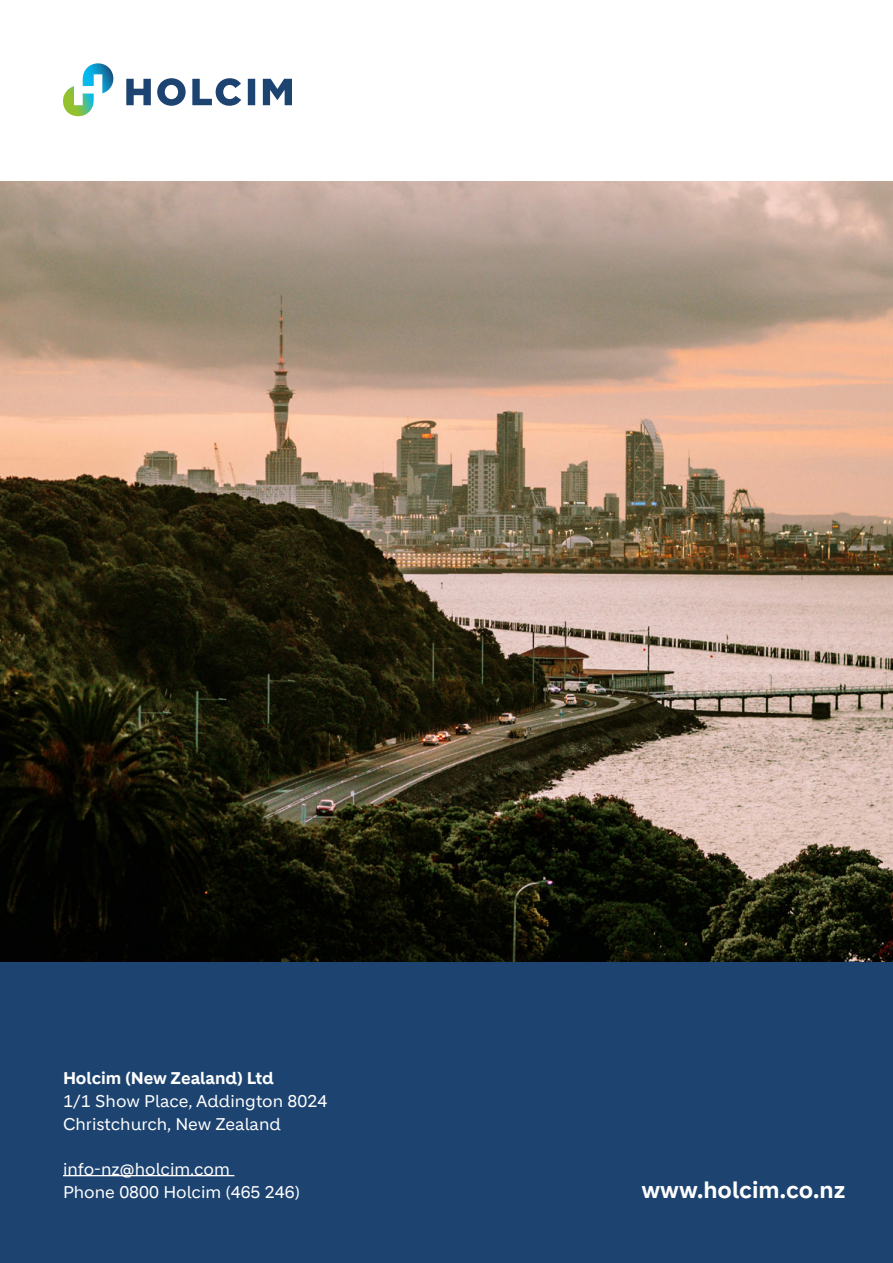
<style>
.page{position:relative;width:893px;height:1263px;background:#fff}
.page>*{position:absolute;margin:0;border:0;box-sizing:border-box;transform-origin:0 0}
.t1{font:700 22.5px "Holcim";color:#fff}
.t2{font:16.5px/22.8px "Holcim";color:#fff}
.t3{font:700 16.5px "Holcim";color:#fff}
</style>
<div class="page">
<img style="left:0;top:181px;width:893px;height:781px">
<svg style="left:126px;top:78px;width:166px;height:28px"></svg>
<svg style="left:63px;top:63px;width:50px;height:53px"></svg>
<div style="left:0;top:962px;width:893px;height:301px;background:#1d4370"></div>
<hr style="left:63px;top:1175px;width:171px;height:1px;background:#fff">
<p class="t3" style="left:63px;top:1068px;width:213px">Holcim (New Zealand) Ltd</p>
<p class="t2" style="left:63px;top:1089px;width:266px">1/1 Show Place, Addington 8024<br>Christchurch, New Zealand</p>
<p class="t2" style="left:63px;top:1158px;width:238px">info-nz@holcim.com<br>Phone 0800 Holcim (465 246)</p>
<h1 class="t1" style="left:641px;top:1177px;width:206px">www.holcim.co.nz</h1>
</div>
